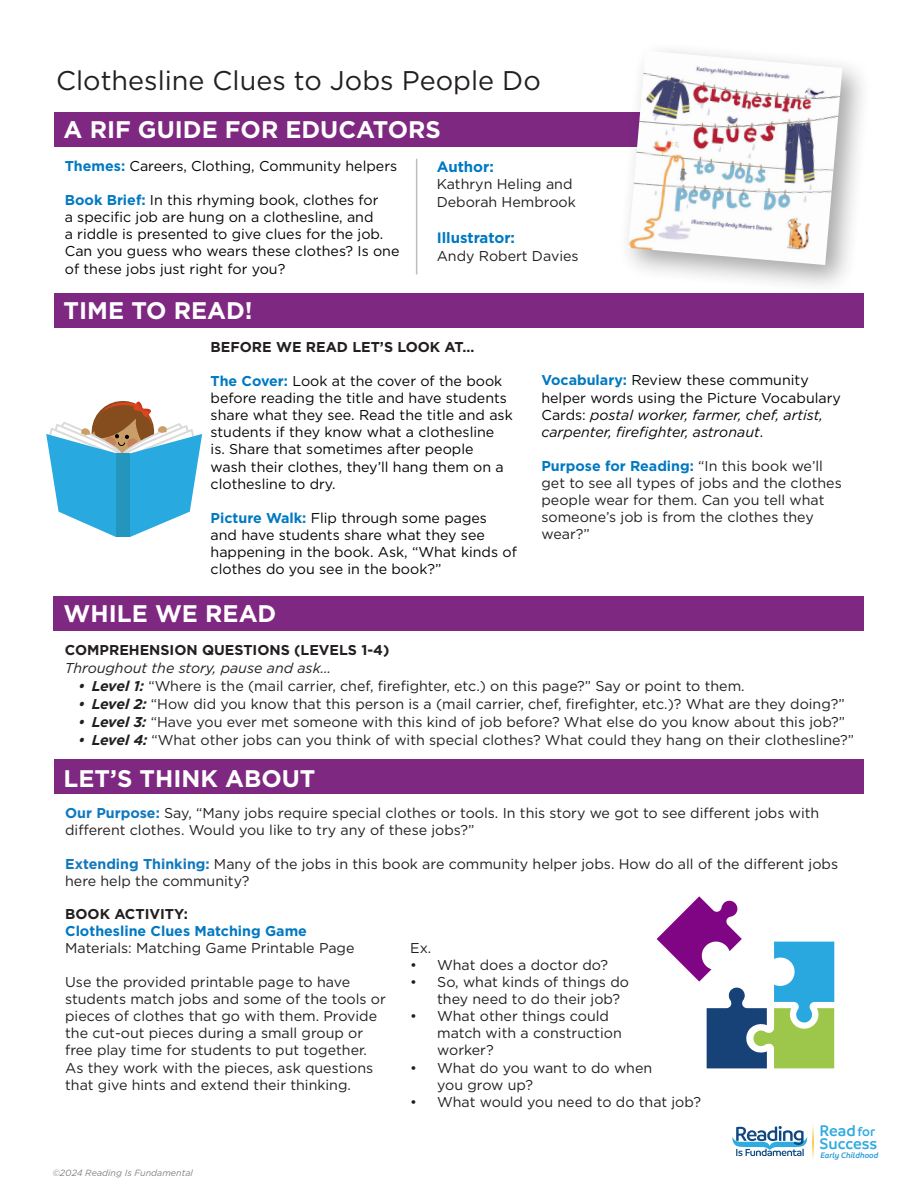
<style>
.page{position:relative;width:918px;height:1188px;background:#fff}
.page>*{position:absolute;margin:0;border:0;box-sizing:border-box;transform-origin:0 0}
.t1{font:27px "Gotham";color:#231f20}
.t2{font:700 24px "Gotham";color:#fff}
.t3{font:600 16.5px/12.8px "Branding";color:#30abdf}
.t4{font:700 15px "Gotham";color:#0079c2}
.t5{font:14.25px/17.1px "Gotham";color:#231f20}
.t6{font:14.25px/17.1px "Gotham";color:#040503}
.t7{font:700 14.25px "Gotham";color:#231f20}
.t8{font:italic 14.25px "Gotham";color:#231f20}
.t9{font:700 14.25px "Gotham";color:#0079c2}
.t10{font:italic 9px "Gotham";color:#808285}
.t11{font:italic 600 8.55px "Branding";color:#299bd3}
.s1{font-weight:700;color:#0079c2}
.s2{font-style:italic}
.s3{font-weight:700;font-style:italic}
.s4{font-weight:700;color:#1078bf}
.s5{font-size:13.8px}
</style>
<div class="page">
<div style="left:54px;top:596px;width:810px;height:35px;background:#7e2882"></div>
<hr style="left:416px;top:159px;width:1px;height:115px;background:#231f20">
<div style="left:54px;top:293px;width:809px;height:34px;background:#7e2882"></div>
<div style="left:54px;top:759px;width:809px;height:35px;background:#7e2882"></div>
<div style="left:54px;top:112px;width:762px;height:34px;background:#7e2882"></div>
<svg style="left:46px;top:401px;width:156px;height:136px"></svg>
<svg style="left:813px;top:1124px;width:1px;height:35px"></svg>
<svg style="left:732px;top:1126px;width:75px;height:30px"></svg>
<div style="left:618px;top:40px;width:255px;height:255px;background:#231f20;opacity:.4"></div>
<img style="left:628px;top:51px;width:214px;height:214px">
<svg style="left:657px;top:896px;width:177px;height:172px"></svg>
<p class="t1" style="left:56px;top:64px;width:486px">Clothesline Clues to Jobs People Do</p>
<p class="t2" style="left:64px;top:113px;width:379px">A RIF GUIDE FOR EDUCATORS</p>
<p class="t6" style="left:65px;top:157px;width:334px"><span class="s1">Themes:</span> Careers, Clothing, Community helpers</p>
<p class="t6" style="left:65px;top:191px;width:336px"><span class="s1">Book Brief:</span> In this rhyming book, clothes for<br>a specific job are hung on a clothesline, and<br>a riddle is presented to give clues for the job.<br>Can you guess who wears these clothes? Is one of these jobs just right for you?</p>
<p class="t2" style="left:64px;top:295px;width:191px">TIME TO READ!</p>
<p class="t4" style="left:437px;top:156px;width:59px">Author:</p>
<p class="t5" style="left:437px;top:175px;width:137px">Kathryn Heling and</p>
<p class="t5" style="left:437px;top:193px;width:141px">Deborah Hembrook</p>
<p class="t4" style="left:437px;top:227px;width:80px">Illustrator:</p>
<p class="t5" style="left:437px;top:247px;width:144px">Andy Robert Davies</p>
<p class="t7" style="left:211px;top:337px;width:265px">BEFORE WE READ LET’S LOOK AT…</p>
<p class="t6" style="left:211px;top:372px;width:304px"><span class="s1">The Cover:</span> Look at the cover of the book before reading the title and have students share what they see. Read the title and ask students if they know what a clothesline<br>is. Share that sometimes after people wash their clothes, they’ll hang them on a clothesline to dry.</p>
<p class="t6" style="left:211px;top:509px;width:308px"><span class="s1">Picture Walk:</span> Flip through some pages and have students share what they see happening in the book. Ask, “What kinds of clothes do you see in the book?”</p>
<p class="t6" style="left:541px;top:372px;width:301px"><span class="s1">Vocabulary:</span> Review these community helper words using the Picture Vocabulary Cards: <span class="s2">postal worker, farmer, chef, artist, carpenter, firefighter, astronaut</span>.</p>
<p class="t5" style="left:541px;top:457px;width:302px"><span class="s1">Purpose for Reading:</span> “In this book we’ll get to see all types of jobs and the clothes people wear for them. Can you tell what someone’s job is from the clothes they wear?”</p>
<p class="t2" style="left:64px;top:598px;width:214px">WHILE WE READ</p>
<p class="t7" style="left:65px;top:640px;width:326px">COMPREHENSION QUESTIONS (LEVELS 1-4)</p>
<p class="t8" style="left:65px;top:659px;width:268px">Throughout the story, pause and ask…</p>
<p class="t5" style="left:78px;top:677px;width:668px"><span class="s3">• Level 1:</span> “Where is the (mail carrier, chef, firefighter, etc.) on this page?” Say or point to them.</p>
<p class="t5" style="left:78px;top:695px;width:768px"><span class="s3">• Level 2:</span> “How did you know that this person is a (mail carrier, chef, firefighter, etc.)? What are they doing?”</p>
<p class="t5" style="left:78px;top:713px;width:769px"><span class="s3">• Level 3:</span> “Have you ever met someone with this kind of job before? What else do you know about this job?”</p>
<p class="t5" style="left:78px;top:731px;width:777px"><span class="s3">• Level 4:</span> “What other jobs can you think of with special clothes? What could they hang on their clothesline?”</p>
<p class="t2" style="left:64px;top:762px;width:253px">LET’S THINK ABOUT</p>
<p class="t5" style="left:65px;top:804px;width:756px"><span class="s4">Our Purpose:</span> Say, “Many jobs require special clothes or tools. In this story we got to see different jobs with different clothes. Would you like to try any of these jobs?”</p>
<p class="t5" style="left:65px;top:855px;width:774px"><span class="s4">Extending Thinking:</span> Many of the jobs in this book are community helper jobs. How do all of the different jobs here help the community?</p>
<p class="t7" style="left:65px;top:904px;width:124px">BOOK ACTIVITY:</p>
<p class="t9" style="left:65px;top:921px;width:243px">Clothesline Clues Matching Game</p>
<p class="t5" style="left:65px;top:939px;width:291px">Materials: Matching Game Printable Page</p>
<p class="t5" style="left:65px;top:973px;width:322px">Use the provided printable page to have students match jobs and some of the tools or pieces of clothes that go with them. Provide the cut-out pieces during a small group or free play time for students to put together.</p>
<p class="t5" style="left:65px;top:1059px;width:310px">As they work with the pieces, ask questions that give hints and extend their thinking.</p>
<p class="t5" style="left:410px;top:939px;width:23px">Ex.</p>
<p class="t5" style="left:410px;top:956px;width:199px">• What does a doctor do?</p>
<p class="t5" style="left:437px;top:973px;width:193px;text-indent:-27px">• So, what kinds of things do they need to do their job?</p>
<p class="t5" style="left:437px;top:1007px;width:186px;text-indent:-27px">• What other things could match with a construction worker?</p>
<p class="t5" style="left:437px;top:1059px;width:217px;text-indent:-27px">• What do you want to do when you grow up?</p>
<p class="t5" style="left:410px;top:1093px;width:292px">• What would you need to do that job?</p>
<p class="t3" style="left:820px;top:1124px;width:59px">Read<span class="s5">for<br></span>Success</p>
<p class="t10" style="left:52px;top:1167px;width:142px">©2024 Reading Is Fundamental</p>
<p class="t11" style="left:820px;top:1151px;width:60px">Early Childhood</p>
</div>
